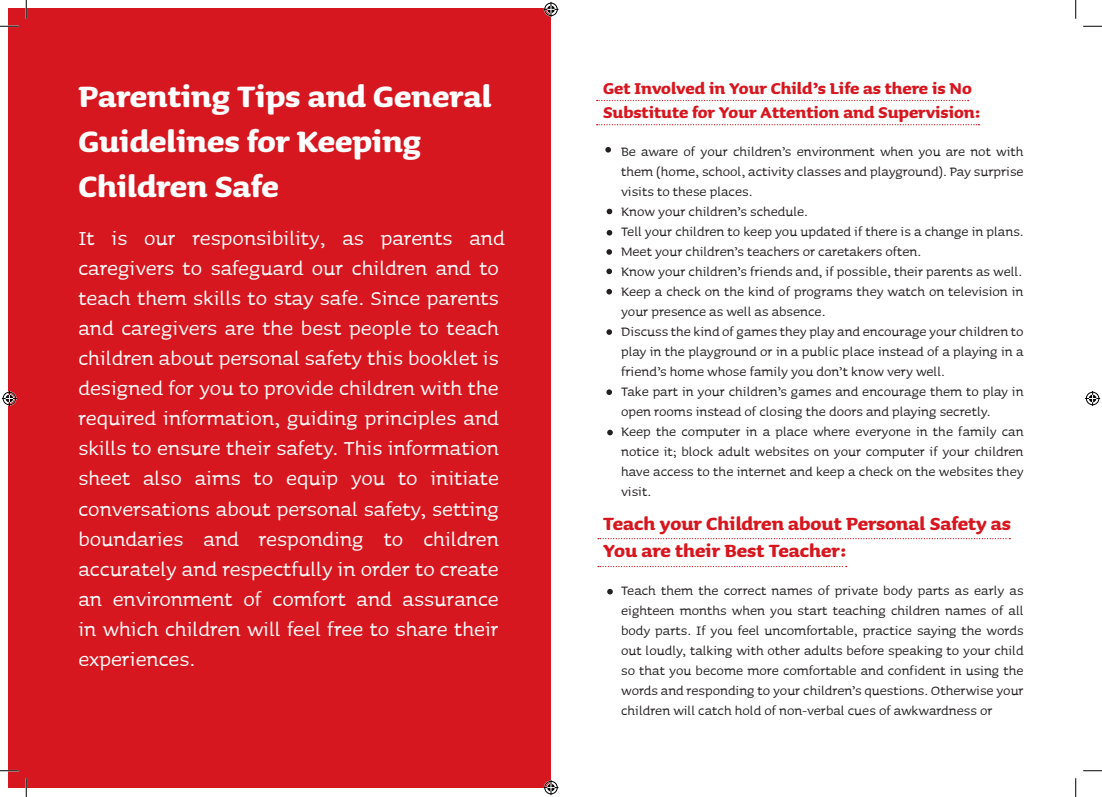
<style>
.page{position:relative;width:1102px;height:797px;background:#fff}
.page>*{position:absolute;margin:0;border:0;box-sizing:border-box;transform-origin:0 0}
.t1{font:700 37.5px/45px "Sauna";color:#fff}
.t2{font:25px/30px "Sauna";color:#fff}
.t3{font:700 22.5px/27px "Sauna";color:#d7171f}
.t4{font:700 20px/24px "Sauna";color:#d7171f}
.t5{font:16.25px/20px "Sauna";color:#231f20}
</style>
<div class="page">
<div style="left:9px;top:9px;width:542px;height:779px;background:#d7171f"></div>
<svg style="left:605px;top:147px;width:6px;height:6px"></svg>
<svg style="left:606px;top:209px;width:6px;height:5px"></svg>
<svg style="left:606px;top:230px;width:6px;height:5px"></svg>
<svg style="left:606px;top:249px;width:6px;height:6px"></svg>
<svg style="left:606px;top:268px;width:6px;height:6px"></svg>
<svg style="left:606px;top:289px;width:6px;height:5px"></svg>
<svg style="left:606px;top:329px;width:6px;height:6px"></svg>
<svg style="left:606px;top:389px;width:6px;height:6px"></svg>
<svg style="left:607px;top:430px;width:5px;height:5px"></svg>
<svg style="left:607px;top:589px;width:5px;height:5px"></svg>
<svg style="left:596px;top:100px;width:372px;height:1px"></svg>
<svg style="left:596px;top:124px;width:383px;height:1px"></svg>
<svg style="left:598px;top:538px;width:412px;height:1px"></svg>
<svg style="left:598px;top:566px;width:248px;height:1px"></svg>
<svg style="left:0;top:25px;width:19px;height:2px"></svg>
<svg style="left:1083px;top:25px;width:18px;height:2px"></svg>
<svg style="left:0;top:770px;width:19px;height:1px"></svg>
<svg style="left:1083px;top:770px;width:18px;height:1px"></svg>
<svg style="left:25px;top:0;width:2px;height:19px"></svg>
<svg style="left:25px;top:778px;width:2px;height:19px"></svg>
<svg style="left:1075px;top:0;width:1px;height:19px"></svg>
<svg style="left:1075px;top:778px;width:1px;height:19px"></svg>
<svg style="left:543px;top:2px;width:15px;height:15px"></svg>
<svg style="left:543px;top:780px;width:15px;height:15px"></svg>
<svg style="left:2px;top:391px;width:15px;height:15px"></svg>
<svg style="left:1085px;top:391px;width:14px;height:15px"></svg>
<h1 class="t1" style="left:78px;top:72px;width:414px">Parenting Tips and General<br>Guidelines for Keeping<br>Children Safe</h1>
<p class="t2" style="left:78px;top:222px;width:428px">It is our responsibility, as parents and caregivers to safeguard our children and to teach them skills to stay safe. Since parents and caregivers are the best people to teach children about personal safety this booklet is designed for you to provide children with the required information, guiding principles and skills to ensure their safety. This information sheet also aims to equip you to initiate conversations about personal safety, setting boundaries and responding to children accurately and respectfully in order to create an environment of comfort and assurance in which children will feel free to share their experiences.</p>
<p class="t4" style="left:603px;top:75px;width:379px">Get Involved in Your Child’s Life as there is No<br>Substitute for Your Attention and Supervision:</p>
<p class="t5" style="left:621px;top:141px;width:404px">Be aware of your children’s environment when you are not with them (home, school, activity classes and playground). Pay surprise visits to these places.<br>Know your children’s schedule.<br>Tell your children to keep you updated if there is a change in plans.<br>Meet your children’s teachers or caretakers often.<br>Know your children’s friends and, if possible, their parents as well.<br>Keep a check on the kind of programs they watch on television in your presence as well as absence.<br>Discuss the kind of games they play and encourage your children to play in the playground or in a public place instead of a playing in a friend’s home whose family you don’t know very well.<br>Take part in your children’s games and encourage them to play in open rooms instead of closing the doors and playing secretly.<br>Keep the computer in a place where everyone in the family can notice it; block adult websites on your computer if your children have access to the internet and keep a check on the websites they visit.</p>
<h3 class="t3" style="left:603px;top:508px;width:409px">Teach your Children about Personal Safety as<br>You are their Best Teacher:</h3>
<p class="t5" style="left:621px;top:579px;width:404px;text-align:justify">Teach them the correct names of private body parts as early as eighteen months when you start teaching children names of all body parts. If you feel uncomfortable, practice saying the words out loudly, talking with other adults before speaking to your child so that you become more comfortable and confident in using the words and responding to your children’s questions. Otherwise your children will catch hold of non-verbal cues of awkwardness or</p>
</div>
